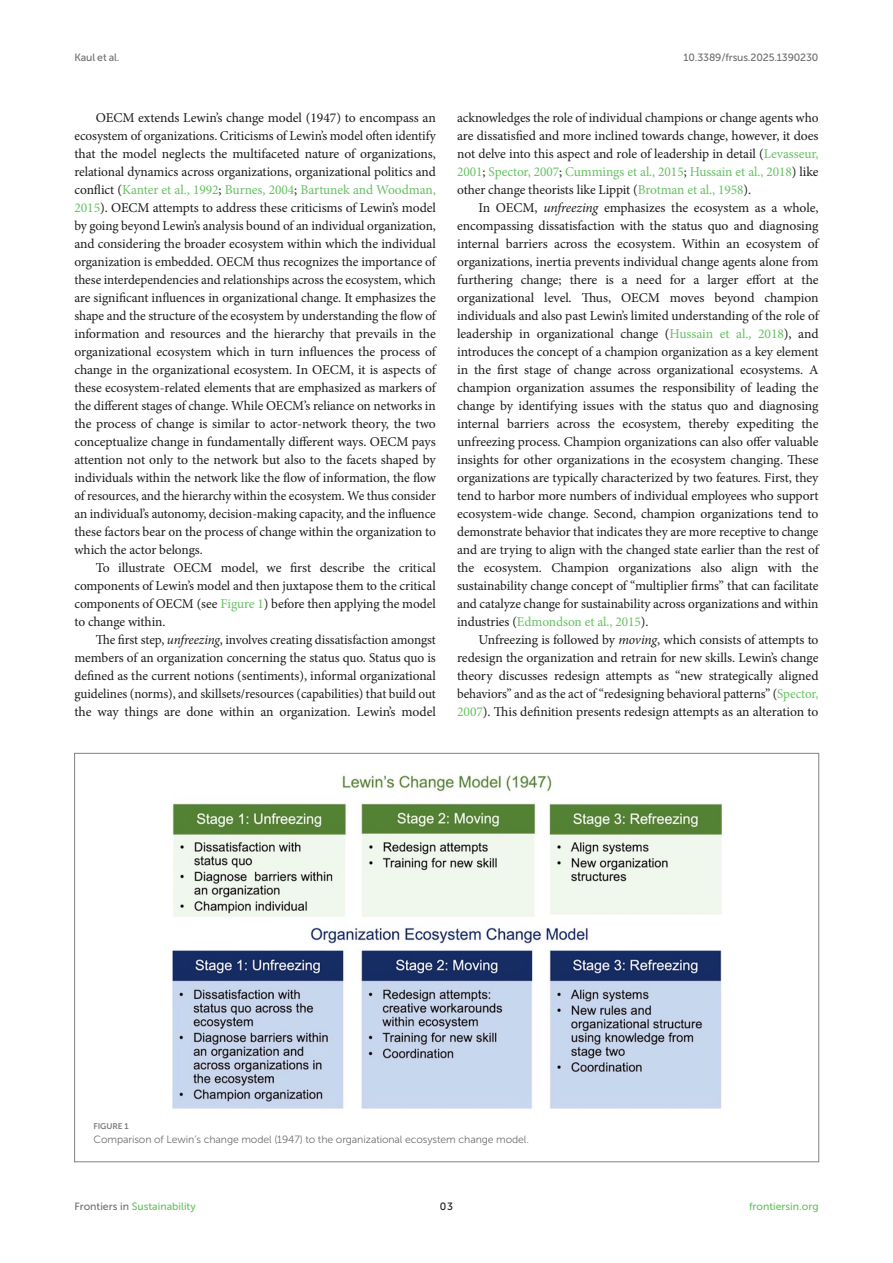
<style>
.page{position:relative;width:893px;height:1263px;background:#fff}
.page>*{position:absolute;margin:0;border:0;box-sizing:border-box;transform-origin:0 0}
.TEXT{font:13.5px/18px "Minion Pro";letter-spacing:-.005em;color:#1b1c1b;text-align:justify}
.FIG_HD{font:10.5px "Museo Sans 300";letter-spacing:-.01em;color:#706f70}
.t1{font:10.5px "Museo Sans 500";color:#65c161}
.t2{font:10.5px "Museo Sans 500";letter-spacing:-.015em;color:#706f70}
.t3{font:10.5px "Museo Sans 500";color:#1b1c1b}
.FIG_HD-2{font:8.25px "Museo Sans 700";letter-spacing:-.01em;color:#7e7f7f}
.s1{color:#65c161}
.s2{font-style:italic}
.s3{color:#706f70}
</style>
<div class="page">
<img style="left:172px;top:775px;width:550px;height:334px">
<p class="t2" style="left:74px;top:52px;width:47px">Kaul et al.</p>
<p class="t2" style="left:684px;top:52px;width:136px">10.3389/frsus.2025.1390230</p>
<p class="TEXT" style="left:74px;top:109px;width:363px;text-indent:21px">OECM extends Lewin’s change model (1947) to encompass an ecosystem of organizations. Criticisms of Lewin’s model often identify that the model neglects the multifaceted nature of organizations, relational dynamics across organizations, organizational politics and conflict (<span class="s1">Kanter et al., 1992</span>; <span class="s1">Burnes, 2004</span>; <span class="s1">Bartunek and Woodman, 2015</span>). OECM attempts to address these criticisms of Lewin’s model by going beyond Lewin’s analysis bound of an individual organization, and considering the broader ecosystem within which the individual organization is embedded. OECM thus recognizes the importance of these interdependencies and relationships across the ecosystem, which are significant influences in organizational change. It emphasizes the shape and the structure of the ecosystem by understanding the flow of information and resources and the hierarchy that prevails in the organizational ecosystem which in turn influences the process of change in the organizational ecosystem. In OECM, it is aspects of these ecosystem-related elements that are emphasized as markers of the different stages of change. While OECM’s reliance on networks in the process of change is similar to actor-network theory, the two conceptualize change in fundamentally different ways. OECM pays attention not only to the network but also to the facets shaped by individuals within the network like the flow of information, the flow of resources, and the hierarchy within the ecosystem. We thus consider an individual’s autonomy, decision-making capacity, and the influence these factors bear on the process of change within the organization to which the actor belongs.</p>
<p class="TEXT" style="left:74px;top:559px;width:363px;text-indent:21px">To illustrate OECM model, we first describe the critical components of Lewin’s model and then juxtapose them to the critical components of OECM (see <span class="s1">Figure 1</span>) before then applying the model to change within.</p>
<p class="TEXT" style="left:74px;top:631px;width:363px;text-indent:21px">The first step, <span class="s2">unfreezing</span>, involves creating dissatisfaction amongst members of an organization concerning the status quo. Status quo is defined as the current notions (sentiments), informal organizational guidelines (norms), and skillsets/resources (capabilities) that build out the way things are done within an organization. Lewin’s model</p>
<p class="TEXT" style="left:457px;top:109px;width:363px">acknowledges the role of individual champions or change agents who are dissatisfied and more inclined towards change, however, it does not delve into this aspect and role of leadership in detail (<span class="s1">Levasseur, 2001</span>; <span class="s1">Spector, 2007</span>; <span class="s1">Cummings et al., 2015</span>; <span class="s1">Hussain et al., 2018</span>) like other change theorists like Lippit (<span class="s1">Brotman et al., 1958</span>).</p>
<p class="TEXT" style="left:457px;top:199px;width:363px;text-indent:21px">In OECM, <span class="s2">unfreezing</span> emphasizes the ecosystem as a whole, encompassing dissatisfaction with the status quo and diagnosing internal barriers across the ecosystem. Within an ecosystem of organizations, inertia prevents individual change agents alone from furthering change; there is a need for a larger effort at the organizational level. Thus, OECM moves beyond champion individuals and also past Lewin’s limited understanding of the role of leadership in organizational change (<span class="s1">Hussain et al., 2018</span>), and introduces the concept of a champion organization as a key element in the first stage of change across organizational ecosystems. A champion organization assumes the responsibility of leading the change by identifying issues with the status quo and diagnosing internal barriers across the ecosystem, thereby expediting the unfreezing process. Champion organizations can also offer valuable insights for other organizations in the ecosystem changing. These organizations are typically characterized by two features. First, they tend to harbor more numbers of individual employees who support ecosystem-wide change. Second, champion organizations tend to demonstrate behavior that indicates they are more receptive to change and are trying to align with the changed state earlier than the rest of the ecosystem. Champion organizations also align with the sustainability change concept of “multiplier firms” that can facilitate and catalyze change for sustainability across organizations and within industries (<span class="s1">Edmondson et al., 2015</span>).</p>
<p class="TEXT" style="left:457px;top:631px;width:363px;text-indent:21px">Unfreezing is followed by <span class="s2">moving</span>, which consists of attempts to redesign the organization and retrain for new skills. Lewin’s change theory discusses redesign attempts as “new strategically aligned behaviors” and as the act of “redesigning behavioral patterns” (<span class="s1">Spector, 2007</span>). This definition presents redesign attempts as an alteration to</p>
<p class="FIG_HD-2" style="left:94px;top:1122px;width:37px">FIGURE 1</p>
<p class="FIG_HD" style="left:94px;top:1133px;width:437px">Comparison of Lewin’s change model (1947) to the organizational ecosystem change model.</p>
<p class="t1" style="left:74px;top:1200px;width:123px"><span class="s3">Frontiers in</span> Sustainability</p>
<p class="t3" style="left:440px;top:1200px;width:15px">03</p>
<p class="t1" style="left:749px;top:1200px;width:71px">frontiersin.org</p>
</div>
